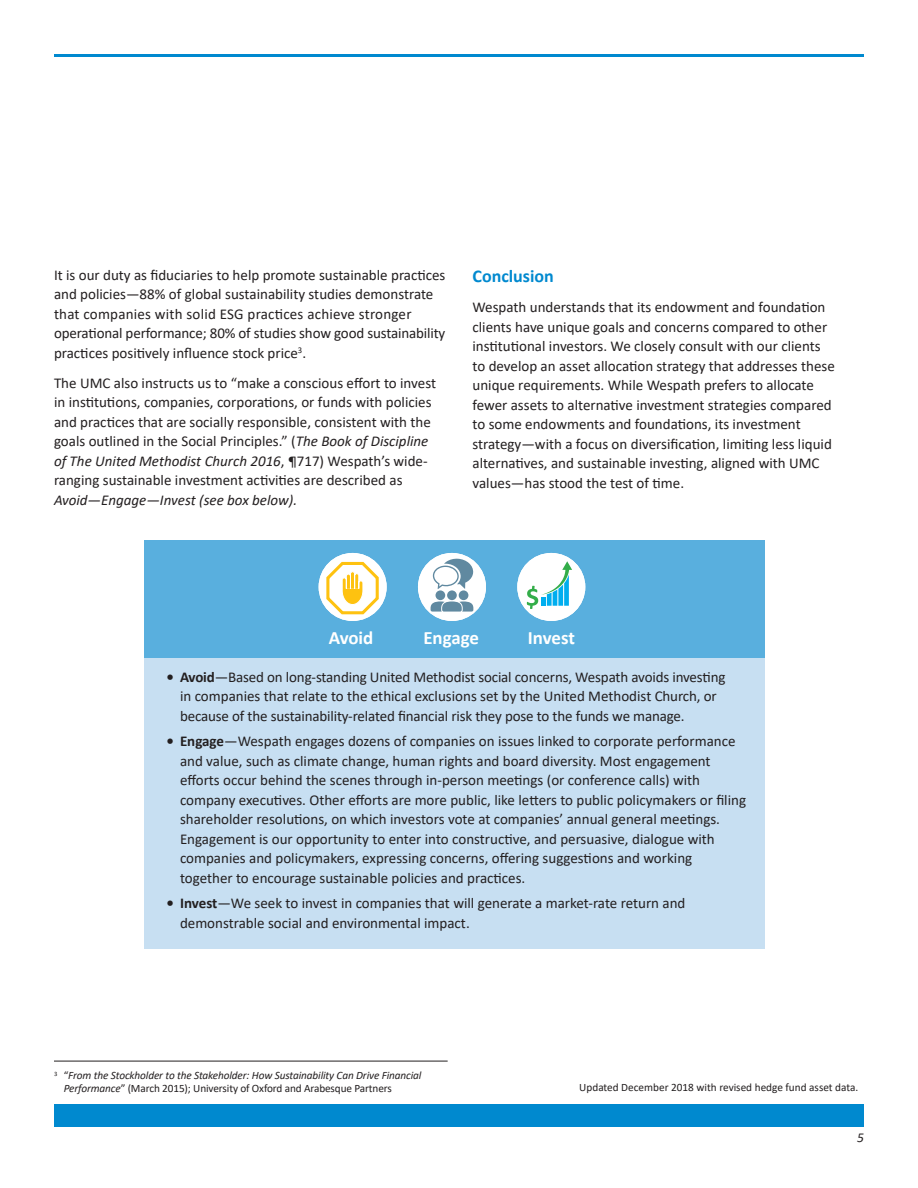
<style>
.page{position:relative;width:918px;height:1188px;background:#fff}
.page>*{position:absolute;margin:0;border:0;box-sizing:border-box;transform-origin:0 0}
.t1{font:700 18.9px "Calibri";letter-spacing:-.005em;color:#fff}
.B-head_FL_12_on_15_B{font:700 18px "Calibri";color:#0089cf}
.Body_Calibri_10_on_1{font:15px/19.5px "Calibri";color:#231f20}
.Body_bulleted{font:15px/19.5px "Calibri";color:#231f20}
.page_number___FR{font:italic 13.5px "Calibri";color:#231f20}
.footnote{font:italic 11.25px/12.8px "Calibri";letter-spacing:-.01em;color:#231f20}
.t2{font:11.25px "Calibri";color:#231f20}
.s1{font-style:italic}
.s2{font-weight:700}
.s3{font-style:normal}
</style>
<div class="page">
<div style="left:54px;top:1104px;width:810px;height:22px;background:#0089cf"></div>
<hr style="left:54px;top:54px;width:810px;height:3px;background:#0089cf">
<div style="left:144px;top:541px;width:621px;height:408px;background:#c7dff2"></div>
<div style="left:144px;top:540px;width:621px;height:117px;background:#59afde"></div>
<svg style="left:319px;top:553px;width:68px;height:68px"></svg>
<svg style="left:418px;top:553px;width:68px;height:68px"></svg>
<svg style="left:517px;top:553px;width:68px;height:68px"></svg>
<hr style="left:54px;top:1061px;width:394px;height:1px;background:#231f20">
<p class="Body_Calibri_10_on_1" style="left:54px;top:265px;width:393px">It is our duty as fiduciaries to help promote sustainable practices and policies—88% of global sustainability studies demonstrate that companies with solid ESG practices achieve stronger operational performance; 80% of studies show good sustainability practices positively influence stock price<sup>3</sup>.</p>
<p class="Body_Calibri_10_on_1" style="left:54px;top:373px;width:384px">The UMC also instructs us to “make a conscious effort to invest in institutions, companies, corporations, or funds with policies and practices that are socially responsible, consistent with the goals outlined in the Social Principles.” (<span class="s1">The Book of Discipline of The United Methodist Church 2016</span>, ¶717) Wespath’s wide&shy;ranging sustainable investment activities are described as <span class="s1">Avoid—Engage—Invest (see box below).</span></p>
<p class="B-head_FL_12_on_15_B" style="left:472px;top:263px;width:83px">Conclusion</p>
<p class="Body_Calibri_10_on_1" style="left:472px;top:297px;width:364px">Wespath understands that its endowment and foundation clients have unique goals and concerns compared to other institutional investors. We closely consult with our clients to develop an asset allocation strategy that addresses these unique requirements. While Wespath prefers to allocate fewer assets to alternative investment strategies compared to some endowments and foundations, its investment strategy—with a focus on diversification, limiting less liquid alternatives, and sustainable investing, aligned with UMC values—has stood the test of time.</p>
<p class="t1" style="left:329px;top:624px;width:46px">Avoid</p>
<p class="t1" style="left:423px;top:624px;width:57px">Engage</p>
<p class="t1" style="left:528px;top:624px;width:49px">Invest</p>
<p class="Body_bulleted" style="left:180px;top:667px;width:547px;text-indent:-14px"><span class="s2">• Avoid</span>—Based on long-standing United Methodist social concerns, Wespath avoids investing in companies that relate to the ethical exclusions set by the United Methodist Church, or because of the sustainability-related financial risk they pose to the funds we manage.</p>
<p class="Body_bulleted" style="left:180px;top:731px;width:568px;text-indent:-14px"><span class="s2">• Engage</span>—Wespath engages dozens of companies on issues linked to corporate performance and value, such as climate change, human rights and board diversity. Most engagement efforts occur behind the scenes through in-person meetings (or conference calls) with company executives. Other efforts are more public, like letters to public policymakers or filing shareholder resolutions, on which investors vote at companies’ annual general meetings.<br>Engagement is our opportunity to enter into constructive, and persuasive, dialogue with companies and policymakers, expressing concerns, offering suggestions and working together to encourage sustainable policies and practices.</p>
<p class="Body_bulleted" style="left:180px;top:893px;width:507px;text-indent:-14px"><span class="s2">• Invest</span>—We seek to invest in companies that will generate a market-rate return and demonstrable social and environmental impact.</p>
<p class="footnote" style="left:64px;top:1069px;width:359px;text-indent:-10px"><sup>3</sup> <span class="s3">“</span>From the Stockholder to the Stakeholder: How Sustainability Can Drive Financial<br>Performance<span class="s3">” (March 2015); University of Oxford and Arabesque Partners</span></p>
<p class="t2" style="left:579px;top:1079px;width:281px">Updated December 2018 with revised hedge fund asset data.</p>
<p class="page_number___FR" style="left:857px;top:1128px;width:8px">5</p>
</div>
